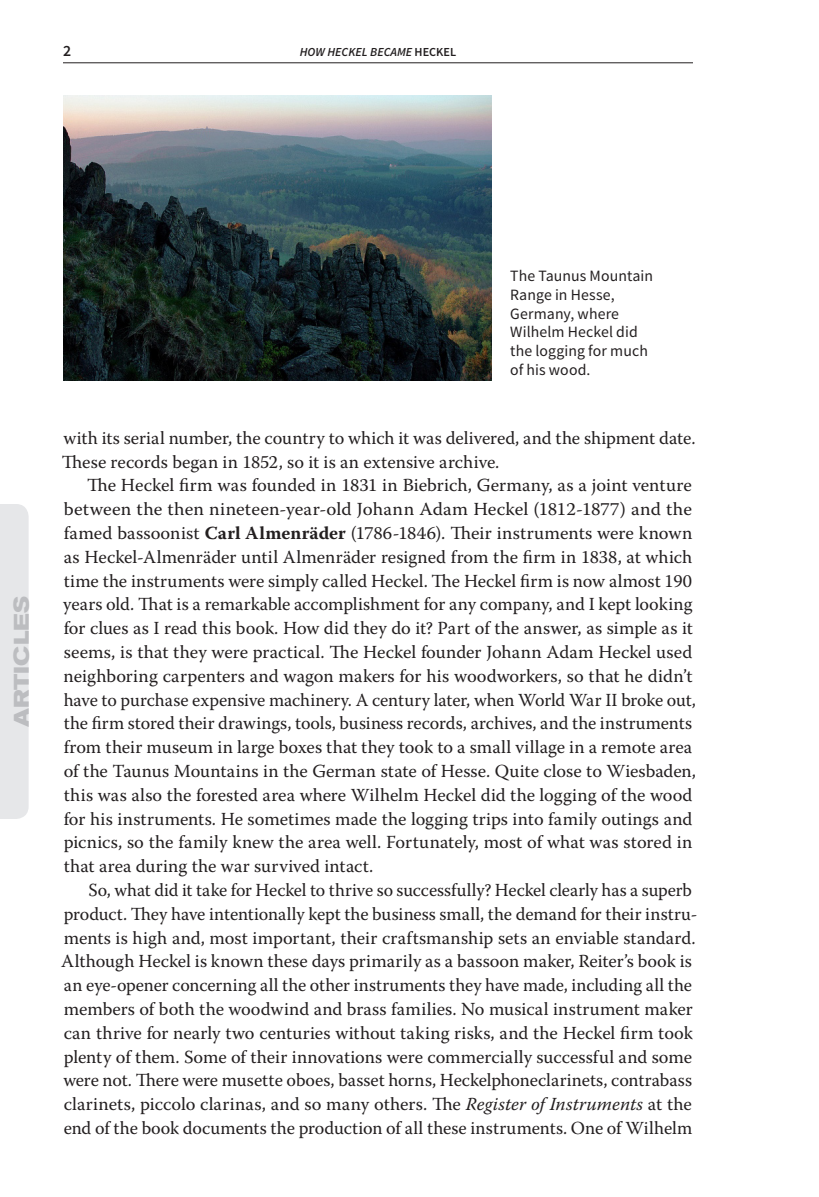
<style>
.page{position:relative;width:819px;height:1197px;background:#fff}
.page>*{position:absolute;margin:0;border:0;box-sizing:border-box;transform-origin:0 0}
.t1{font:700 expanded 21px "Akzidenz Grotesk BE";color:#bcbdc0}
.Body_Text{font:18.38px/23.8px "Warnock Pro";color:#231f20}
.t2{font:15.75px/18.9px "Source Sans Pro";letter-spacing:.005em;color:#231f20}
.t3{font:600 15.75px "Source Sans Pro";color:#231f20}
.t4{font:italic 600 12.25px "Source Sans Pro";color:#231f20}
.s1{font-style:normal}
.s2{font-weight:700}
.s3{font-style:italic}
</style>
<div class="page">
<hr style="left:63px;top:63px;width:630px;height:1px;background:#231f20">
<img style="left:63px;top:96px;width:428px;height:284px">
<div style="left:0;top:504px;width:29px;height:315px;background:#e6e7e9"></div>
<p class="t3" style="left:63px;top:41px;width:10px">2</p>
<p class="t4" style="left:300px;top:45px;width:158px">HOW HECKEL BECAME <span class="s1">HECKEL</span></p>
<p class="t1" style="left:9px;top:727px;width:133px;rotate:-90deg">ARTICLES</p>
<p class="t2" style="left:510px;top:266px;width:144px">The Taunus Mountain<br>Range in Hesse,<br>Germany, where<br>Wilhelm Heckel did</p>
<p class="t2" style="left:510px;top:342px;width:139px">the logging for much</p>
<p class="t2" style="left:510px;top:361px;width:82px">of his wood.</p>
<p class="Body_Text" style="left:62px;top:426px;width:635px">with its serial number, the country to which it was delivered, and the shipment date.<br>These records began in 1852, so it is an extensive archive.</p>
<p class="Body_Text" style="left:63px;top:473px;width:634px;text-indent:24px">The Heckel firm was founded in 1831 in Biebrich, Germany, as a joint venture between the then nineteen-year-old Johann Adam Heckel (1812-1877) and the famed bassoonist <span class="s2">Carl Almenräder</span> (1786-1846). Their instruments were known as Heckel-Almenräder until Almenräder resigned from the firm in 1838, at which time the instruments were simply called Heckel. The Heckel firm is now almost 190 years old. That is a remarkable accomplishment for any company, and I kept looking for clues as I read this book. How did they do it? Part of the answer, as simple as it seems, is that they were practical. The Heckel founder Johann Adam Heckel used neighboring carpenters and wagon makers for his woodworkers, so that he didn’t have to purchase expensive machinery. A century later, when World War II broke out, the firm stored their drawings, tools, business records, archives, and the instruments from their museum in large boxes that they took to a small village in a remote area of the Taunus Mountains in the German state of Hesse. Quite close to Wiesbaden, this was also the forested area where Wilhelm Heckel did the logging of the wood for his instruments. He sometimes made the logging trips into family outings and picnics, so the family knew the area well. Fortunately, most of what was stored in that area during the war survived intact.</p>
<p class="Body_Text" style="left:61px;top:878px;width:638px;text-indent:27px">So, what did it take for Heckel to thrive so successfully? Heckel clearly has a superb product. They have intentionally kept the business small, the demand for their instru&shy;ments is high and, most important, their craftsmanship sets an enviable standard.<br>Although Heckel is known these days primarily as a bassoon maker, Reiter’s book is an eye-opener concerning all the other instruments they have made, including all the members of both the woodwind and brass families. No musical instrument maker can thrive for nearly two centuries without taking risks, and the Heckel firm took plenty of them. Some of their innovations were commercially successful and some were not. There were musette oboes, basset horns, Heckelphoneclarinets, contrabass clarinets, piccolo clarinas, and so many others. The <span class="s3">Register of Instruments</span> at the end of the book documents the production of all these instruments. One of Wilhelm</p>
</div>
